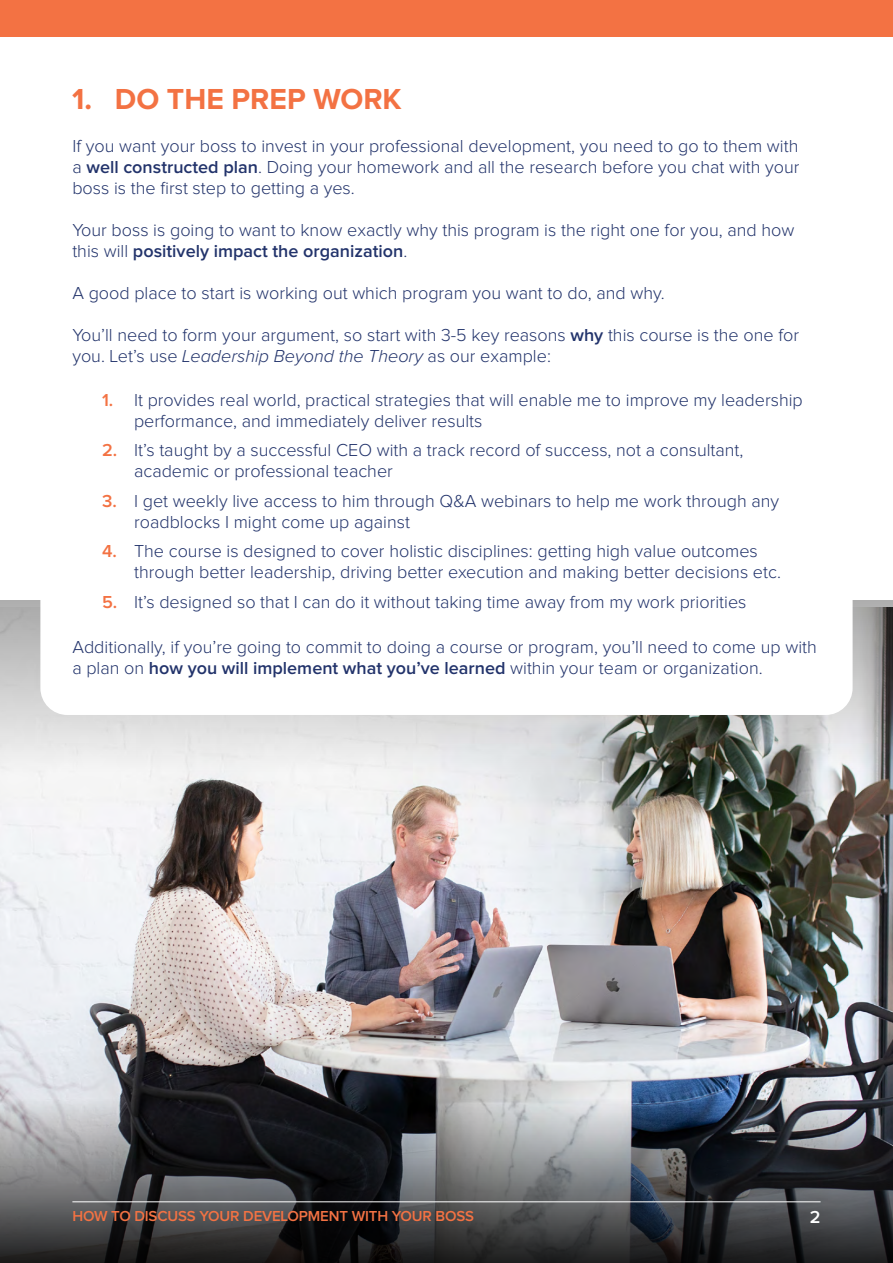
<style>
.page{position:relative;width:893px;height:1263px;background:#fff}
.page>*{position:absolute;margin:0;border:0;box-sizing:border-box;transform-origin:0 0}
.t1{font:700 30px "Proxima Nova";color:#f37243}
.t2{font:300 18px/21px "Proxima Nova";color:#22336b}
.t3{font:600 18px "Proxima Nova";color:#f37243}
.t4{font:600 18px "Proxima Nova";color:#fff}
.t5{font:600 15px "Proxima Nova";letter-spacing:-.01em;color:#f37243}
.s1{font-weight:600}
.s2{font-style:italic}
</style>
<div class="page">
<img style="left:0;top:806px;width:893px;height:250px">
<svg style="left:0;top:1056px;width:893px;height:207px;background:#575a5e"></svg>
<svg style="left:0;top:600px;width:893px;height:206px"></svg>
<hr style="left:72px;top:1201px;width:749px;height:1px;background:#fff">
<div style="left:40px;top:456px;width:813px;height:259px;background:#fff;border-radius:27px"></div>
<div style="left:0;top:0;width:893px;height:36px;background:#f37243"></div>
<p class="t1" style="left:72px;top:81px;width:331px">1. DO THE PREP WORK</p>
<p class="t2" style="left:72px;top:136px;width:729px;text-align:justify">If you want your boss to invest in your professional development, you need to go to them with a <span class="s1">well constructed plan</span>. Doing your homework and all the research before you chat with your boss is the first step to getting a yes.</p>
<p class="t2" style="left:72px;top:220px;width:723px">Your boss is going to want to know exactly why this program is the right one for you, and how this will <span class="s1">positively impact the organization</span>.</p>
<p class="t2" style="left:72px;top:283px;width:594px">A good place to start is working out which program you want to do, and why.</p>
<p class="t2" style="left:72px;top:325px;width:728px">You’ll need to form your argument, so start with 3-5 key reasons <span class="s1">why</span> this course is the one for you. Let’s use <span class="s2">Leadership Beyond the Theory</span> as our example:</p>
<p class="t3" style="left:102px;top:391px;width:13px">1.</p>
<p class="t3" style="left:102px;top:442px;width:17px">2.</p>
<p class="t3" style="left:102px;top:492px;width:16px">3.</p>
<p class="t3" style="left:102px;top:543px;width:16px">4.</p>
<p class="t3" style="left:102px;top:593px;width:17px">5.</p>
<p class="t2" style="left:134px;top:390px;width:670px">It provides real world, practical strategies that will enable me to improve my leadership performance, and immediately deliver results</p>
<p class="t2" style="left:134px;top:440px;width:611px">It’s taught by a successful CEO with a track record of success, not a consultant, academic or professional teacher</p>
<p class="t2" style="left:134px;top:491px;width:647px">I get weekly live access to him through Q&amp;A webinars to help me work through any roadblocks I might come up against</p>
<p class="t2" style="left:134px;top:541px;width:648px">The course is designed to cover holistic disciplines: getting high value outcomes through better leadership, driving better execution and making better decisions etc.</p>
<p class="t2" style="left:134px;top:592px;width:614px">It’s designed so that I can do it without taking time away from my work priorities</p>
<p class="t2" style="left:72px;top:637px;width:746px">Additionally, if you’re going to commit to doing a course or program, you’ll need to come up with a plan on <span class="s1">how you will implement what you’ve learned</span> within your team or organization.</p>
<p class="t5" style="left:72px;top:1209px;width:403px">HOW TO DISCUSS YOUR DEVELOPMENT WITH YOUR BOSS</p>
<p class="t4" style="left:810px;top:1209px;width:12px">2</p>
</div>
